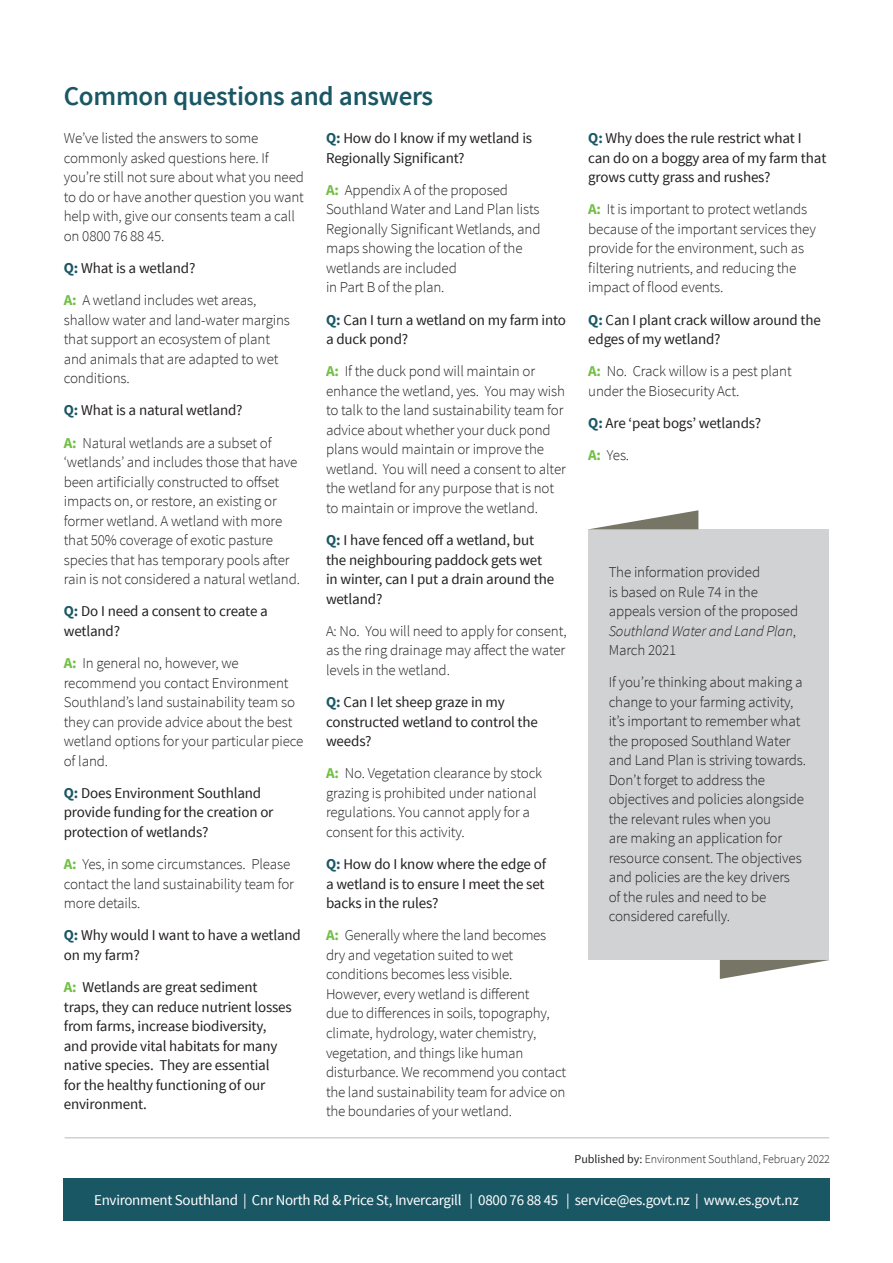
<style>
.page{position:relative;width:893px;height:1263px;background:#fff}
.page>*{position:absolute;margin:0;border:0;box-sizing:border-box;transform-origin:0 0}
.Heading_1{font:600 27px "Source Sans Pro";letter-spacing:-.01em;color:#1a5764}
.Body{font:300 15px/19.5px "Source Sans Pro";letter-spacing:-.01em;color:#231f20}
.Body_question{font:15px/19.5px "Source Sans Pro";letter-spacing:-.01em;color:#231f20}
.Article_Body_Text{font:15px "Source Sans Pro";letter-spacing:-.02em;color:#fff}
.Body-2{font:15px "Source Sans Pro";letter-spacing:-.01em;color:#231f20}
.Publishing_info{font:300 12px "Source Sans Pro";letter-spacing:-.01em;color:#231f20}
.s1{font-weight:700;color:#1a5764}
.s2{font-weight:700;color:#71bf44}
.s3{font-style:italic}
.s4{font-weight:400}
</style>
<div class="page">
<div style="left:63px;top:1178px;width:767px;height:42px;background:#1a5764"></div>
<hr style="left:65px;top:1137px;width:764px;height:1px;background:#d1d2d4">
<div style="left:588px;top:529px;width:241px;height:431px;background:#d1d2d4"></div>
<svg style="left:720px;top:960px;width:110px;height:19px"></svg>
<svg style="left:591px;top:510px;width:107px;height:19px"></svg>
<p class="Heading_1" style="left:64px;top:79px;width:371px">Common questions and answers</p>
<p class="Body" style="left:64px;top:128px;width:242px">We’ve listed the answers to some commonly asked questions here. If you’re still not sure about what you need to do or have another question you want help with, give our consents team a call on 0800 76 88 45.</p>
<p class="Body-2" style="left:64px;top:259px;width:133px"><span class="s1">Q:</span> What is a wetland?</p>
<p class="Body" style="left:64px;top:290px;width:228px"><span class="s2">A:</span> A wetland includes wet areas, shallow water and land-water margins that support an ecosystem of plant and animals that are adapted to wet conditions.</p>
<p class="Body_question" style="left:64px;top:401px;width:180px"><span class="s1">Q:</span> What is a natural wetland?</p>
<p class="Body" style="left:64px;top:433px;width:238px"><span class="s2">A:</span> Natural wetlands are a subset of ‘wetlands’ and includes those that have been artificially constructed to offset impacts on, or restore, an existing or former wetland. A wetland with more that 50% coverage of exotic pasture species that has temporary pools after rain is not considered a natural wetland.</p>
<p class="Body_question" style="left:64px;top:602px;width:206px"><span class="s1">Q:</span> Do I need a consent to create a wetland?</p>
<p class="Body" style="left:64px;top:653px;width:241px"><span class="s2">A:</span> In general no, however, we recommend you contact Environment<br>Southland’s land sustainability team so they can provide advice about the best wetland options for your particular piece of land.</p>
<p class="Body_question" style="left:64px;top:783px;width:211px"><span class="s1">Q:</span> Does Environment Southland provide funding for the creation or protection of wetlands?</p>
<p class="Body" style="left:64px;top:854px;width:232px"><span class="s2">A:</span> Yes, in some circumstances. Please contact the land sustainability team for more details.</p>
<p class="Body_question" style="left:64px;top:926px;width:239px"><span class="s1">Q:</span> Why would I want to have a wetland on my farm?</p>
<p class="Body_question" style="left:64px;top:978px;width:230px"><span class="s2">A:</span> Wetlands are great sediment traps, they can reduce nutrient losses from farms, increase biodiversity, and provide vital habitats for many native species. They are essential<br>for the healthy functioning of our environment.</p>
<p class="Body_question" style="left:326px;top:129px;width:208px"><span class="s1">Q:</span> How do I know if my wetland is<br>Regionally Significant?</p>
<p class="Body" style="left:326px;top:180px;width:216px"><span class="s2">A:</span> Appendix A of the proposed<br>Southland Water and Land Plan lists<br>Regionally Significant Wetlands, and maps showing the location of the wetlands are included<br>in Part B of the plan.</p>
<p class="Body_question" style="left:326px;top:310px;width:242px"><span class="s1">Q:</span> Can I turn a wetland on my farm into a duck pond?</p>
<p class="Body" style="left:326px;top:362px;width:241px"><span class="s2">A:</span> If the duck pond will maintain or enhance the wetland, yes. You may wish to talk to the land sustainability team for advice about whether your duck pond plans would maintain or improve the wetland. You will need a consent to alter the wetland for any purpose that is not to maintain or improve the wetland.</p>
<p class="Body_question" style="left:326px;top:531px;width:230px"><span class="s1">Q:</span> I have fenced off a wetland, but the neighbouring paddock gets wet in winter, can I put a drain around the wetland?</p>
<p class="Body" style="left:326px;top:621px;width:242px;text-align:justify">A: No. You will need to apply for consent, as the ring drainage may affect the water levels in the wetland.</p>
<p class="Body_question" style="left:326px;top:693px;width:213px"><span class="s1">Q:</span> Can I let sheep graze in my constructed wetland to control the weeds?</p>
<p class="Body" style="left:326px;top:764px;width:218px"><span class="s2">A:</span> No. Vegetation clearance by stock grazing is prohibited under national regulations. You cannot apply for a consent for this activity.</p>
<p class="Body_question" style="left:326px;top:855px;width:222px;text-align:justify"><span class="s1">Q:</span> How do I know where the edge of a wetland is to ensure I meet the set backs in the rules?</p>
<p class="Body" style="left:326px;top:926px;width:242px"><span class="s2">A:</span> Generally where the land becomes dry and vegetation suited to wet conditions becomes less visible.<br>However, every wetland is different<br>due to differences in soils, topography, climate, hydrology, water chemistry, vegetation, and things like human disturbance. We recommend you contact the land sustainability team for advice on the boundaries of your wetland.</p>
<p class="Body_question" style="left:588px;top:129px;width:240px"><span class="s1">Q:</span> Why does the rule restrict what I can do on a boggy area of my farm that grows cutty grass and rushes?</p>
<p class="Body" style="left:588px;top:200px;width:229px"><span class="s2">A:</span> It is important to protect wetlands because of the important services they provide for the environment, such as filtering nutrients, and reducing the impact of flood events.</p>
<p class="Body_question" style="left:588px;top:310px;width:234px"><span class="s1">Q:</span> Can I plant crack willow around the edges of my wetland?</p>
<p class="Body" style="left:588px;top:362px;width:205px"><span class="s2">A:</span> No. Crack willow is a pest plant under the Biosecurity Act.</p>
<p class="Body_question" style="left:588px;top:414px;width:174px"><span class="s1">Q:</span> Are ‘peat bogs’ wetlands?</p>
<p class="Body" style="left:588px;top:446px;width:42px"><span class="s2">A:</span> Yes.</p>
<p class="Body" style="left:609px;top:562px;width:191px">The information provided<br>is based on Rule 74 in the appeals version of the proposed<br><span class="s3">Southland Water and Land Plan</span>,<br>March 2021</p>
<p class="Body" style="left:609px;top:673px;width:199px">If you’re thinking about making a change to your farming activity, it’s important to remember what the proposed Southland Water and Land Plan is striving towards.<br>Don’t forget to address the objectives and policies alongside the relevant rules when you<br>are making an application for resource consent. The objectives and policies are the key drivers<br>of the rules and need to be considered carefully.</p>
<p class="Publishing_info" style="left:574px;top:1151px;width:257px"><span class="s4">Published by:</span> Environment Southland, February 2022</p>
<p class="Article_Body_Text" style="left:94px;top:1190px;width:706px">Environment Southland | Cnr North Rd &amp; Price St, Invercargill | 0800 76 88 45 | service@es.govt.nz | www.es.govt.nz</p>
</div>
